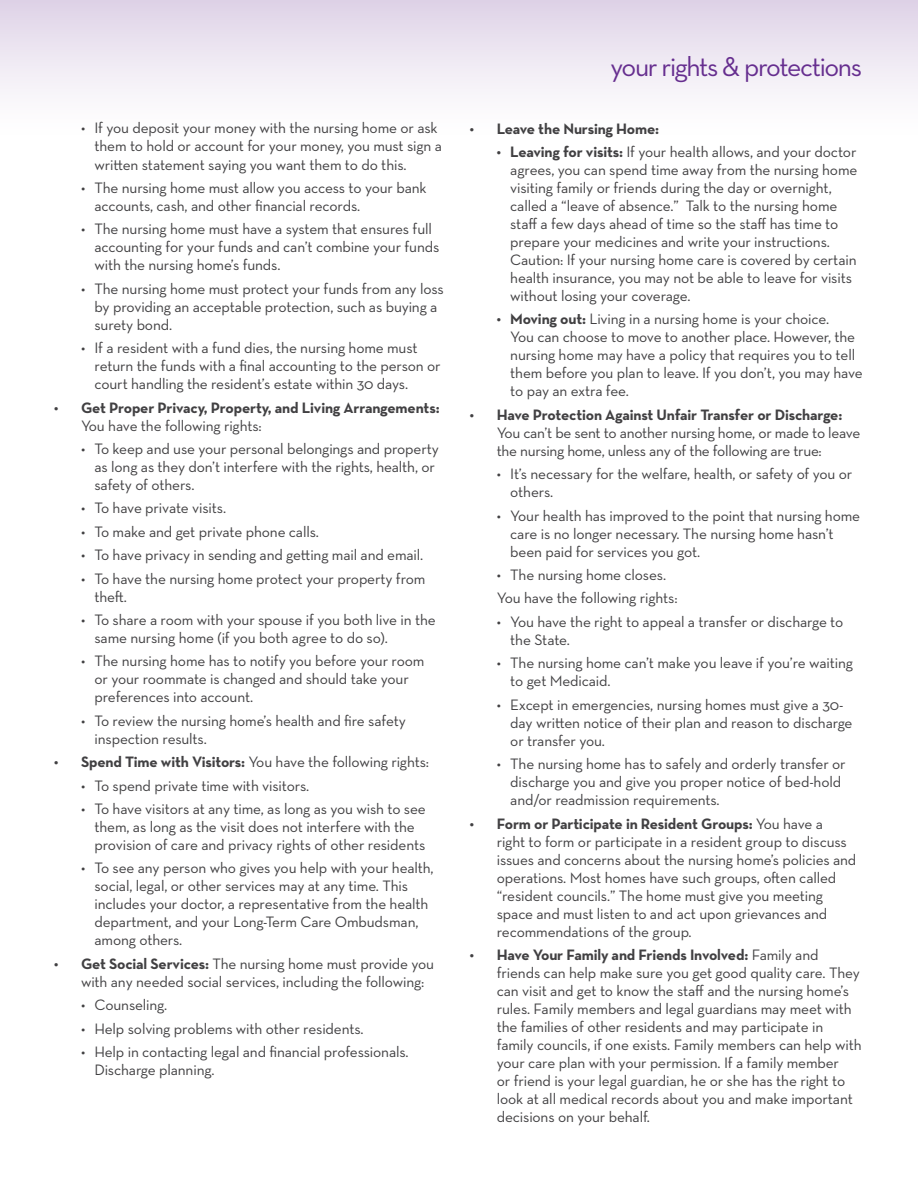
<style>
.page{position:relative;width:918px;height:1188px;background:#fff}
.page>*{position:absolute;margin:0;border:0;box-sizing:border-box;transform-origin:0 0}
.t1{font:27.75px "Neutraface Text";letter-spacing:-.05em;color:#662e8f}
.t2{font:15.3px/18px "Neutraface Text";letter-spacing:-.01em;color:#414042}
.t3{font:700 15.3px "Neutraface Text";letter-spacing:-.01em;color:#414042}
.s1{font-weight:700}
</style>
<div class="page">
<div style="left:0;top:0;width:918px;height:135px;background:linear-gradient(to bottom,#dfd3e7,#fff)"></div>
<p class="t2" style="left:94px;top:119px;width:349px;text-indent:-13px">• If you deposit your money with the nursing home or ask them to hold or account for your money, you must sign a written statement saying you want them to do this.</p>
<p class="t2" style="left:94px;top:178px;width:334px;text-indent:-13px">• The nursing home must allow you access to your bank accounts, cash, and other financial records.</p>
<p class="t2" style="left:94px;top:220px;width:346px;text-indent:-13px">• The nursing home must have a system that ensures full accounting for your funds and can’t combine your funds with the nursing home’s funds.</p>
<p class="t2" style="left:94px;top:279px;width:351px;text-indent:-13px">• The nursing home must protect your funds from any loss by providing an acceptable protection, such as buying a surety bond.</p>
<p class="t2" style="left:94px;top:339px;width:348px;text-indent:-13px">• If a resident with a fund dies, the nursing home must return the funds with a final accounting to the person or court handling the resident’s estate within 30 days.</p>
<p class="t3" style="left:54px;top:397px;width:387px">• Get Proper Privacy, Property, and Living Arrangements:</p>
<p class="t2" style="left:81px;top:416px;width:182px">You have the following rights:</p>
<p class="t2" style="left:94px;top:440px;width:346px;text-indent:-13px">• To keep and use your personal belongings and property as long as they don’t interfere with the rights, health, or safety of others.</p>
<p class="t2" style="left:81px;top:499px;width:147px">• To have private visits.</p>
<p class="t2" style="left:81px;top:522px;width:240px">• To make and get private phone calls.</p>
<p class="t2" style="left:81px;top:546px;width:344px">• To have privacy in sending and getting mail and email.</p>
<p class="t2" style="left:94px;top:569px;width:333px;text-indent:-13px">• To have the nursing home protect your property from theft.</p>
<p class="t2" style="left:94px;top:611px;width:343px;text-indent:-13px">• To share a room with your spouse if you both live in the same nursing home (if you both agree to do so).</p>
<p class="t2" style="left:94px;top:652px;width:332px;text-indent:-13px">• The nursing home has to notify you before your room or your roommate is changed and should take your preferences into account.</p>
<p class="t2" style="left:94px;top:711px;width:313px;text-indent:-13px">• To review the nursing home’s health and fire safety inspection results.</p>
<p class="t2" style="left:54px;top:753px;width:377px"><span class="s1">• Spend Time with Visitors:</span> You have the following rights:</p>
<p class="t2" style="left:81px;top:776px;width:230px">• To spend private time with visitors.</p>
<p class="t2" style="left:94px;top:800px;width:333px;text-indent:-13px">• To have visitors at any time, as long as you wish to see them, as long as the visit does not interfere with the provision of care and privacy rights of other residents</p>
<p class="t2" style="left:94px;top:859px;width:341px;text-indent:-13px">• To see any person who gives you help with your health, social, legal, or other services may at any time. This includes your doctor, a representative from the health department, and your Long-Term Care Ombudsman, among others.</p>
<p class="t2" style="left:81px;top:954px;width:355px;text-indent:-27px"><span class="s1">• Get Social Services:</span> The nursing home must provide you with any needed social services, including the following:</p>
<p class="t2" style="left:81px;top:996px;width:88px">• Counseling.</p>
<p class="t2" style="left:81px;top:1019px;width:284px">• Help solving problems with other residents.</p>
<p class="t2" style="left:94px;top:1043px;width:316px;text-indent:-13px">• Help in contacting legal and financial professionals.<br>Discharge planning.</p>
<h1 class="t1" style="left:611px;top:49px;width:253px">your rights &amp; protections</h1>
<p class="t3" style="left:470px;top:119px;width:191px">• Leave the Nursing Home:</p>
<p class="t2" style="left:510px;top:143px;width:349px;text-indent:-13px"><span class="s1">• Leaving for visits:</span> If your health allows, and your doctor agrees, you can spend time away from the nursing home visiting family or friends during the day or overnight, called a “leave of absence.” Talk to the nursing home staff a few days ahead of time so the staff has time to prepare your medicines and write your instructions.<br>Caution: If your nursing home care is covered by certain health insurance, you may not be able to leave for visits without losing your coverage.</p>
<p class="t2" style="left:510px;top:310px;width:354px;text-indent:-13px"><span class="s1">• Moving out:</span> Living in a nursing home is your choice.<br>You can choose to move to another place. However, the nursing home may have a policy that requires you to tell them before you plan to leave. If you don’t, you may have to pay an extra fee.</p>
<p class="t3" style="left:470px;top:405px;width:374px">• Have Protection Against Unfair Transfer or Discharge:</p>
<p class="t2" style="left:497px;top:423px;width:365px">You can’t be sent to another nursing home, or made to leave the nursing home, unless any of the following are true:</p>
<p class="t2" style="left:510px;top:465px;width:344px;text-indent:-13px">• It’s necessary for the welfare, health, or safety of you or others.</p>
<p class="t2" style="left:510px;top:506px;width:351px;text-indent:-13px">• Your health has improved to the point that nursing home care is no longer necessary. The nursing home hasn’t been paid for services you got.</p>
<p class="t2" style="left:497px;top:563px;width:182px;line-height:23.4px">• The nursing home closes.<br>You have the following rights:</p>
<p class="t2" style="left:510px;top:612px;width:335px;text-indent:-13px">• You have the right to appeal a transfer or discharge to the State.</p>
<p class="t2" style="left:510px;top:654px;width:344px;text-indent:-13px">• The nursing home can’t make you leave if you’re waiting to get Medicaid.</p>
<p class="t2" style="left:510px;top:695px;width:344px;text-indent:-13px">• Except in emergencies, nursing homes must give a 30- day written notice of their plan and reason to discharge or transfer you.</p>
<p class="t2" style="left:510px;top:755px;width:337px;text-indent:-13px">• The nursing home has to safely and orderly transfer or discharge you and give you proper notice of bed-hold and/or readmission requirements.</p>
<p class="t2" style="left:497px;top:814px;width:361px;text-indent:-27px"><span class="s1">• Form or Participate in Resident Groups:</span> You have a<br>right to form or participate in a resident group to discuss issues and concerns about the nursing home’s policies and operations. Most homes have such groups, often called “resident councils.” The home must give you meeting space and must listen to and act upon grievances and recommendations of the group.</p>
<p class="t2" style="left:497px;top:946px;width:366px;text-indent:-27px"><span class="s1">• Have Your Family and Friends Involved:</span> Family and friends can help make sure you get good quality care. They can visit and get to know the staff and the nursing home’s rules. Family members and legal guardians may meet with the families of other residents and may participate in family councils, if one exists. Family members can help with your care plan with your permission. If a family member<br>or friend is your legal guardian, he or she has the right to look at all medical records about you and make important decisions on your behalf.</p>
</div>
